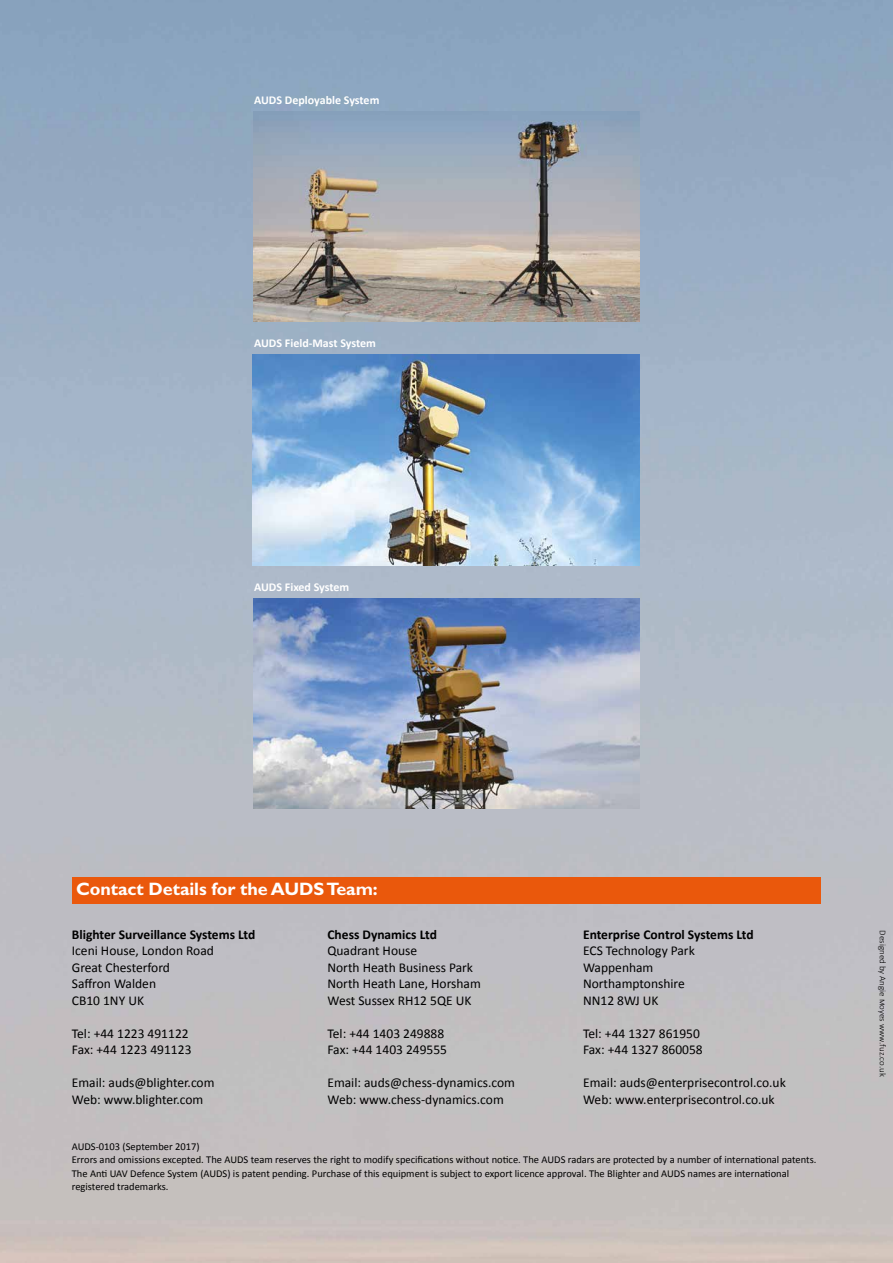
<style>
.page{position:relative;width:893px;height:1263px;background:#fff}
.page>*{position:absolute;margin:0;border:0;box-sizing:border-box;transform-origin:0 0}
.t1{font:700 18px "Gill Sans";letter-spacing:-.005em;color:#fff}
.t2{font:13.5px/16.5px "Calibri";color:#000}
.t3{font:700 13.5px "Calibri";color:#000}
.t4{font:700 12px "Calibri";color:#fff}
.t5{font:10.5px/13.5px "Calibri";color:#000}
.t6{font:300 9px "Calibri";color:#000}
</style>
<div class="page">
<img style="left:0;top:0;width:893px;height:1263px">
<div style="left:72px;top:877px;width:749px;height:26px;background:#ea580c"></div>
<img style="left:253px;top:111px;width:387px;height:210px">
<img style="left:253px;top:355px;width:387px;height:210px">
<img style="left:253px;top:599px;width:387px;height:210px">
<p class="t4" style="left:254px;top:92px;width:127px">AUDS Deployable System</p>
<p class="t4" style="left:254px;top:336px;width:123px">AUDS Field-Mast System</p>
<p class="t4" style="left:254px;top:580px;width:97px">AUDS Fixed System</p>
<h1 class="t1" style="left:76px;top:879px;width:303px">Contact Details for the AUDS Team:</h1>
<p class="t3" style="left:72px;top:926px;width:185px">Blighter Surveillance Systems Ltd</p>
<p class="t2" style="left:72px;top:942px;width:144px">Iceni House, London Road<br>Great Chesterford<br>Saffron Walden<br>CB10 1NY UK</p>
<p class="t2" style="left:72px;top:1024px;width:121px">Tel: +44 1223 491122<br>Fax: +44 1223 491123</p>
<p class="t2" style="left:72px;top:1074px;width:144px">Email: auds@blighter.com<br>Web: www.blighter.com</p>
<p class="t3" style="left:583px;top:926px;width:172px">Enterprise Control Systems Ltd</p>
<p class="t2" style="left:583px;top:942px;width:113px">ECS Technology Park<br>Wappenham<br>Northamptonshire<br>NN12 8WJ UK</p>
<p class="t2" style="left:583px;top:1024px;width:121px">Tel: +44 1327 861950<br>Fax: +44 1327 860058</p>
<p class="t2" style="left:583px;top:1074px;width:204px">Email: auds@enterprisecontrol.co.uk<br>Web: www.enterprisecontrol.co.uk</p>
<p class="t5" style="left:72px;top:1139px;width:746px">AUDS-0103 (September 2017)<br>Errors and omissions excepted. The AUDS team reserves the right to modify specifications without notice. The AUDS radars are protected by a number of international patents.<br>The Anti UAV Defence System (AUDS) is patent pending. Purchase of this equipment is subject to export licence approval. The Blighter and AUDS names are international registered trademarks.</p>
<p class="t3" style="left:327px;top:926px;width:111px">Chess Dynamics Ltd</p>
<p class="t2" style="left:327px;top:942px;width:155px">Quadrant House<br>North Heath Business Park<br>North Heath Lane, Horsham<br>West Sussex RH12 5QE UK</p>
<p class="t2" style="left:327px;top:1024px;width:121px">Tel: +44 1403 249888<br>Fax: +44 1403 249555</p>
<p class="t2" style="left:327px;top:1074px;width:189px">Email: auds@chess-dynamics.com<br>Web: www.chess-dynamics.com</p>
<p class="t6" style="left:888px;top:930px;width:148px;rotate:90deg">Designed by Angie Moyes www.fuz.co.uk</p>
</div>
